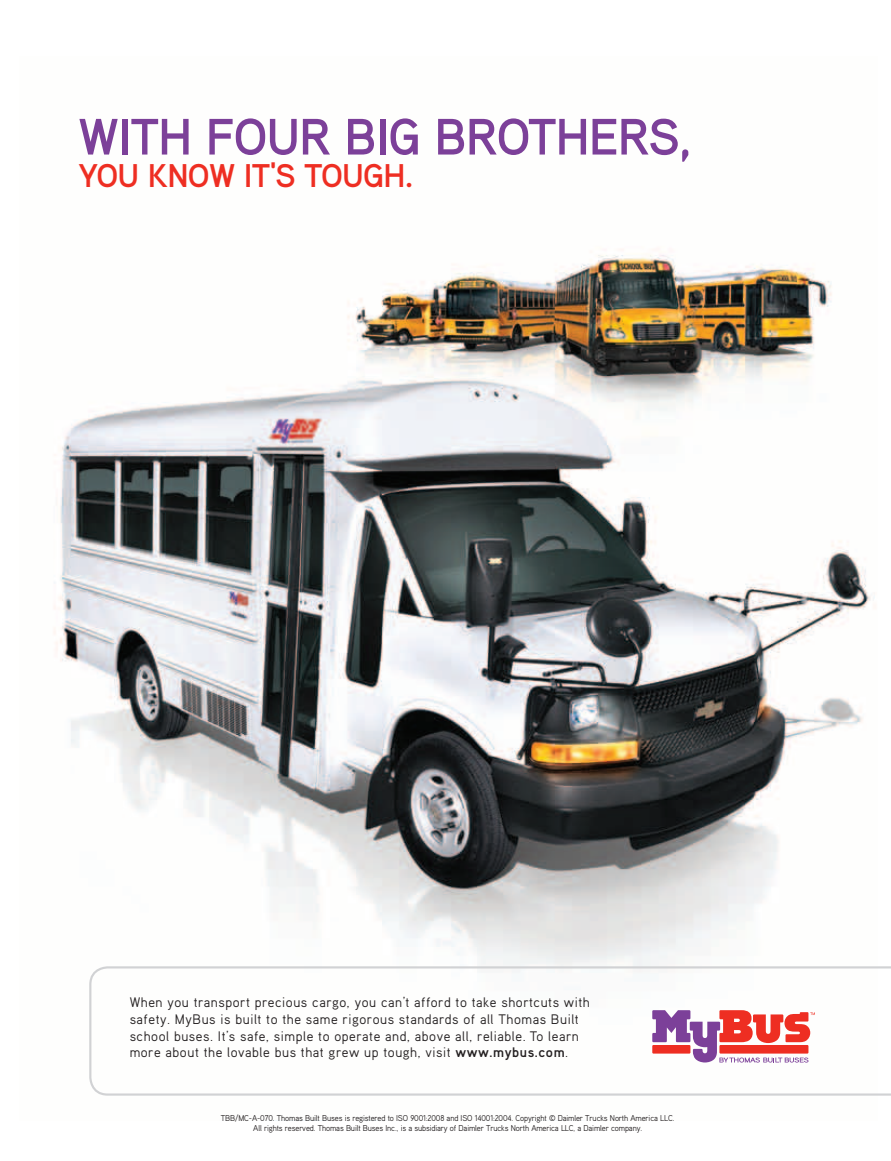
<style>
.page{position:relative;width:891px;height:1161px;background:#fff}
.page>*{position:absolute;margin:0;border:0;box-sizing:border-box;transform-origin:0 0}
.t1{font:700 51px "Aaux";letter-spacing:-.025em;color:#7c4099}
.t2{font:700 32.85px "Aaux";letter-spacing:-.025em;color:#ee2e22}
.t3{font:13.8px/16.6px "Aaux Inspire";letter-spacing:.04em;color:#231f20}
.t4{font:8.55px/10.1px "Aaux Inspire";letter-spacing:-.015em;color:#231f20;text-align:center}
.s1{font-weight:700}
</style>
<div class="page">
<img style="left:54px;top:249px;width:821px;height:717px">
<svg style="left:89px;top:966px;width:802px;height:130px"></svg>
<svg style="left:652px;top:1010px;width:163px;height:53px"></svg>
<h1 class="t1" style="left:78px;top:104px;width:615px">WITH FOUR BIG BROTHERS,</h1>
<h2 class="t2" style="left:78px;top:154px;width:337px">YOU KNOW IT’S TOUGH.</h2>
<p class="t3" style="left:130px;top:994px;width:462px">When you transport precious cargo, you can’t afford to take shortcuts with safety. MyBus is built to the same rigorous standards of all Thomas Built school buses. It’s safe, simple to operate and, above all, reliable. To learn more about the lovable bus that grew up tough, visit <span class="s1">www.mybus.com</span>.</p>
<p class="t4" style="left:221px;top:1113px;width:455px">TBB/MC-A-070. Thomas Built Buses is registered to ISO 9001:2008 and ISO 14001:2004. Copyright © Daimler Trucks North America LLC.<br>All rights reserved. Thomas Built Buses Inc., is a subsidiary of Daimler Trucks North America LLC, a Daimler company.</p>
</div>
